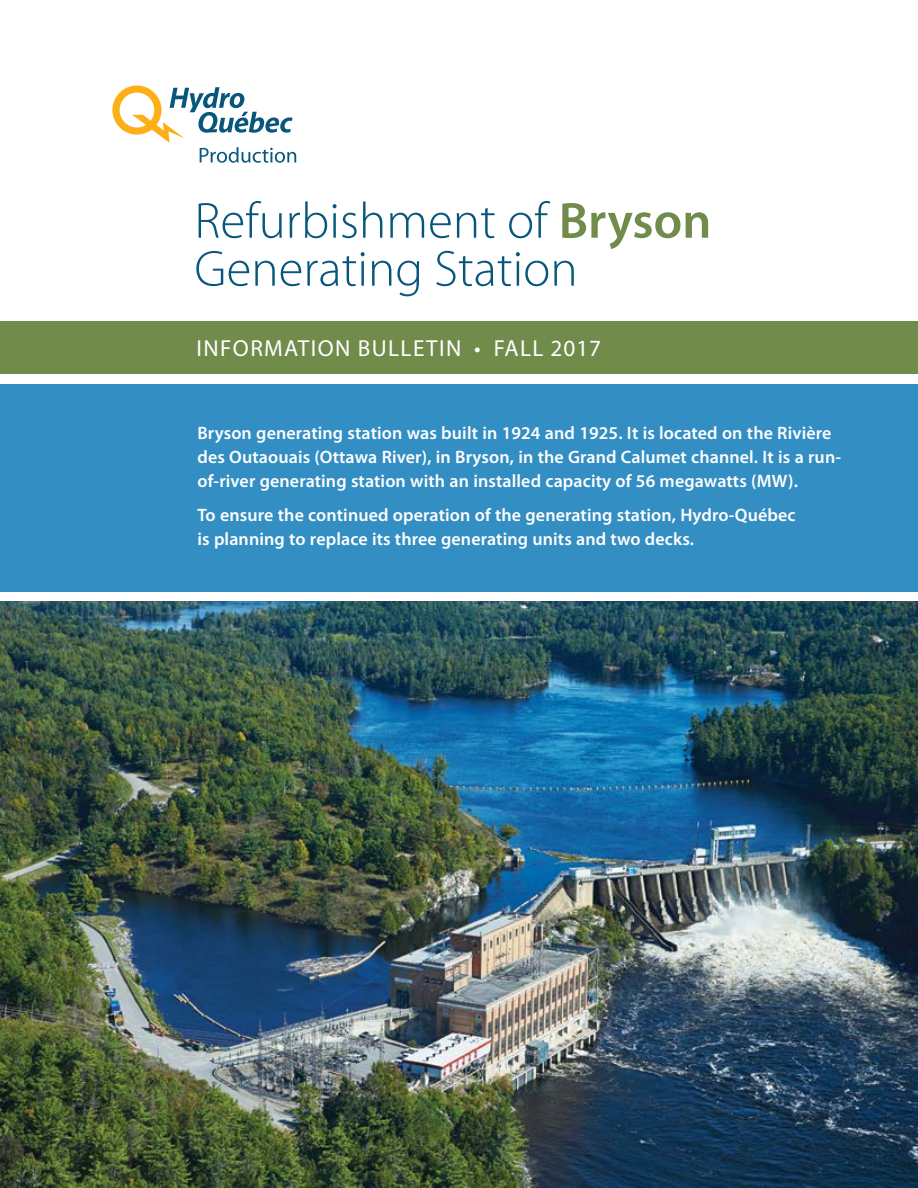
<style>
.page{position:relative;width:918px;height:1188px;background:#fff}
.page>*{position:absolute;margin:0;border:0;box-sizing:border-box;transform-origin:0 0}
.Titre_1__H1{font:300 51px/48px "Myriad Pro";color:#07577c}
.Titre_1__H1__info_mo{font:23.25px "Myriad Pro";letter-spacing:.06em;color:#fff}
.Texte__P{font:600 18px/24px "Myriad Pro";letter-spacing:.005em;color:#fff}
.s1{font-weight:600;color:#718b4b}
</style>
<div class="page">
<div style="left:0;top:385px;width:918px;height:207px;background:#338ec3"></div>
<div style="left:0;top:321px;width:918px;height:52px;background:#718b4b"></div>
<img style="left:0;top:601px;width:918px;height:587px">
<svg style="left:112px;top:86px;width:184px;height:77px"></svg>
<p class="Titre_1__H1" style="left:194px;top:198px;width:518px">Refurbishment of <span class="s1">Bryson<br></span>Generating Station</p>
<h1 class="Titre_1__H1__info_mo" style="left:197px;top:336px;width:406px">INFORMATION BULLETIN • FALL 2017</h1>
<p class="Texte__P" style="left:197px;top:421px;width:645px">Bryson generating station was built in 1924 and 1925. It is located on the Rivière des Outaouais (Ottawa River), in Bryson, in the Grand Calumet channel. It is a run&shy;of-river generating station with an installed capacity of 56 megawatts (MW).</p>
<p class="Texte__P" style="left:197px;top:503px;width:600px">To ensure the continued operation of the generating station, Hydro-Québec is planning to replace its three generating units and two decks.</p>
</div>
